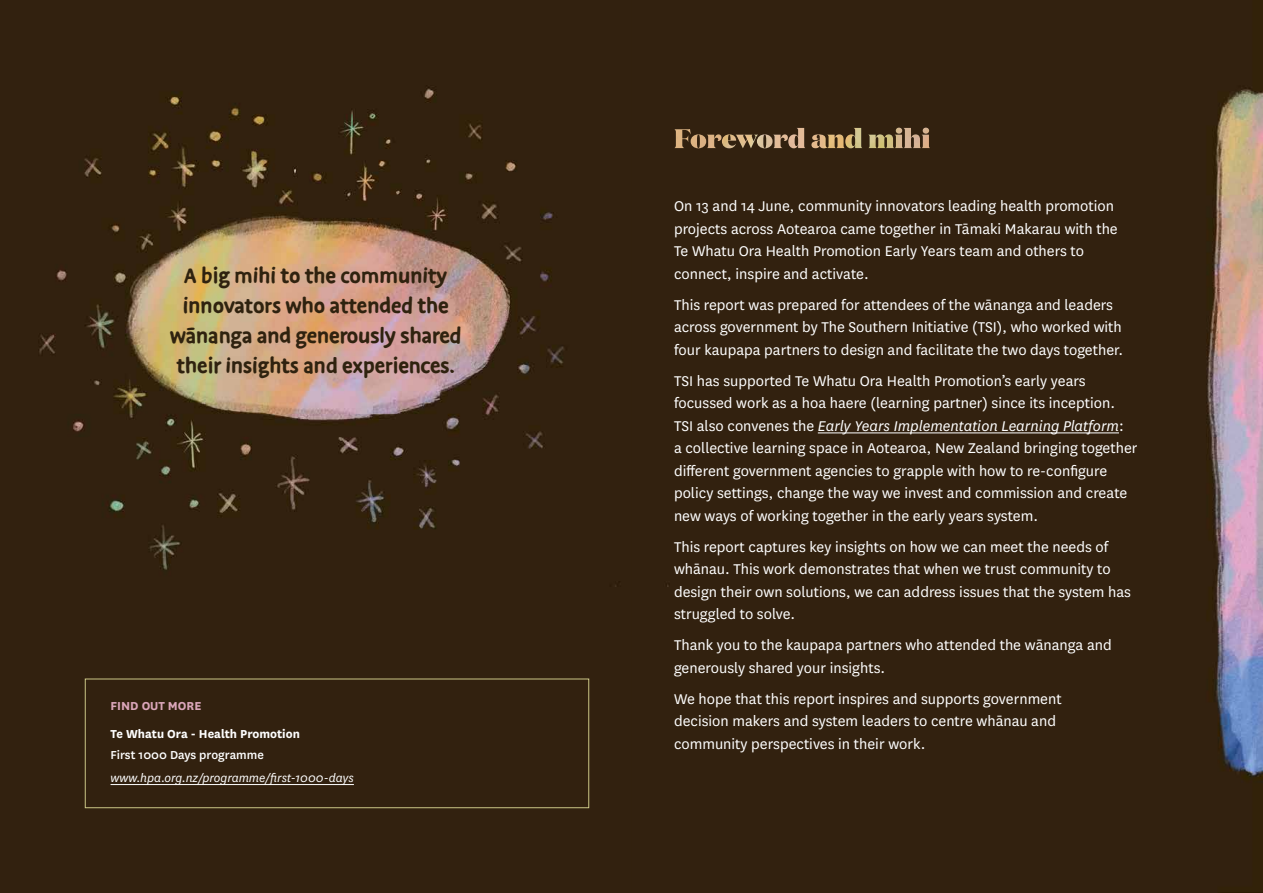
<style>
.page{position:relative;width:1263px;height:893px;background:#fff}
.page>*{position:absolute;margin:0;border:0;box-sizing:border-box;transform-origin:0 0}
.t1{font:700 24px/30px "Duper";color:#2f220f;text-align:center}
.t2{font:16.5px/22.5px "National";color:#fff}
.t3{font:italic 13.5px "National";color:#fff}
.t4{font:700 13.5px "National";color:#fff}
.t5{font:500 13.5px "National";color:#fff}
.t6{font:700 13.5px "National";color:#dba6ba}
.s1{font-style:italic}
</style>
<div class="page">
<img style="left:0;top:0;width:1263px;height:893px">
<hr style="left:818px;top:433px;width:301px;height:1px;background:#fff">
<hr style="left:111px;top:784px;width:243px;height:1px;background:#fff">
<div style="left:85px;top:679px;width:504px;height:129px;border:1px solid #ccc787"></div>
<img style="left:674px;top:128px;width:255px;height:20px">
<h1 class="t1" style="left:170px;top:261px;width:293px">A big mihi to the community innovators who attended the wānanga and generously shared their insights and experiences.</h1>
<p class="t6" style="left:111px;top:696px;width:92px">FIND OUT MORE</p>
<p class="t4" style="left:111px;top:724px;width:191px">Te Whatu Ora - Health Promotion</p>
<p class="t5" style="left:111px;top:745px;width:155px">First 1000 Days programme</p>
<p class="t3" style="left:111px;top:770px;width:245px">www.hpa.org.nz/programme/first-1000-days</p>
<p class="t2" style="left:674px;top:194px;width:445px">On 13 and 14 June, community innovators leading health promotion projects across Aotearoa came together in Tāmaki Makarau with the Te Whatu Ora Health Promotion Early Years team and others to connect, inspire and activate.</p>
<p class="t2" style="left:674px;top:293px;width:451px">This report was prepared for attendees of the wānanga and leaders across government by The Southern Initiative (TSI), who worked with four kaupapa partners to design and facilitate the two days together.</p>
<p class="t2" style="left:674px;top:369px;width:465px">TSI has supported Te Whatu Ora Health Promotion’s early years focussed work as a hoa haere (learning partner) since its inception.<br>TSI also convenes the <span class="s1">Early Years Implementation Learning Platform</span>:<br>a collective learning space in Aotearoa, New Zealand bringing together different government agencies to grapple with how to re-configure policy settings, change the way we invest and commission and create new ways of working together in the early years system.</p>
<p class="t2" style="left:674px;top:535px;width:458px">This report captures key insights on how we can meet the needs of whānau. This work demonstrates that when we trust community to design their own solutions, we can address issues that the system has struggled to solve.</p>
<p class="t2" style="left:674px;top:633px;width:439px">Thank you to the kaupapa partners who attended the wānanga and generously shared your insights.</p>
<p class="t2" style="left:674px;top:687px;width:389px">We hope that this report inspires and supports government decision makers and system leaders to centre whānau and community perspectives in their work.</p>
</div>
